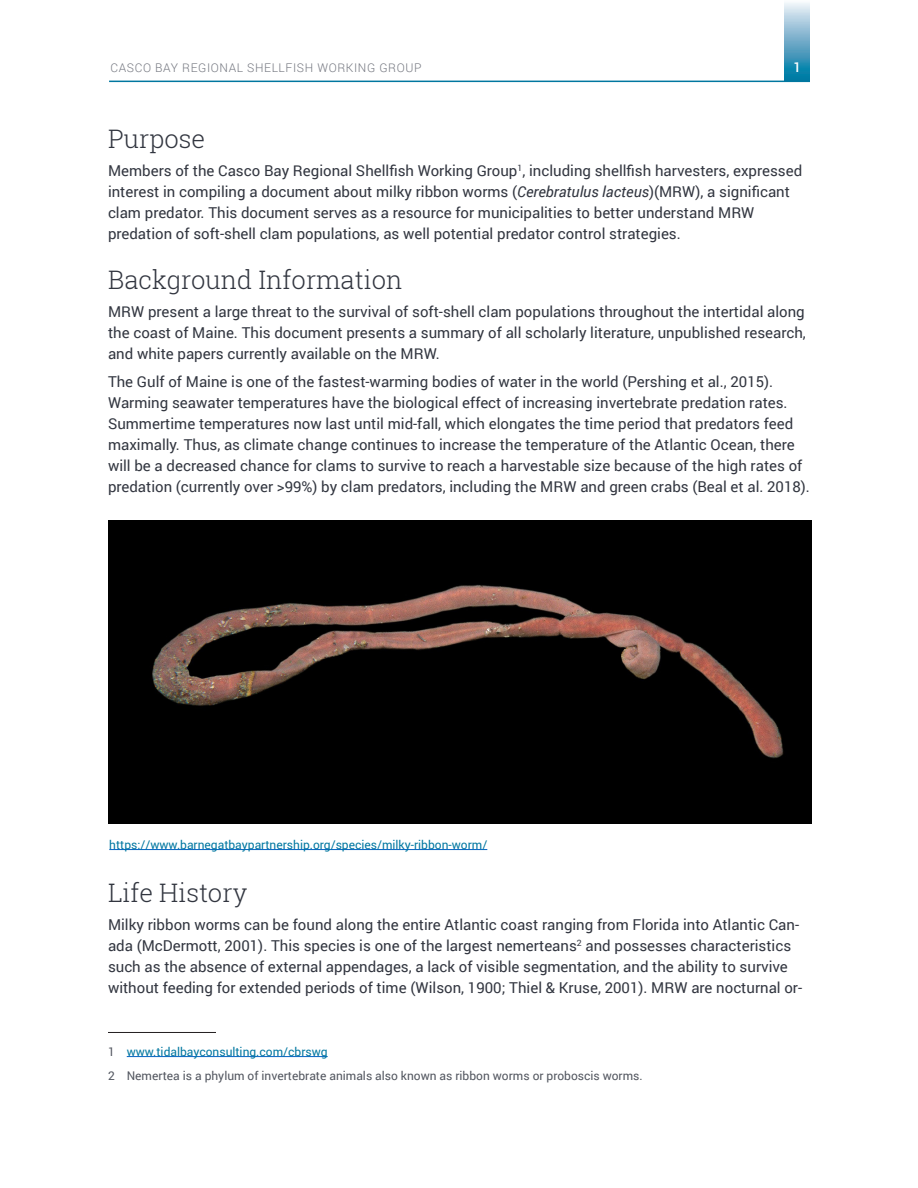
<style>
.page{position:relative;width:918px;height:1188px;background:#fff}
.page>*{position:absolute;margin:0;border:0;box-sizing:border-box;transform-origin:0 0}
.t1{font:300 25.5px "Roboto Slab";color:#323640}
.t2{font:15px/21px "Roboto";color:#323640}
.page_number{font:500 13.5px "Roboto";color:#fff}
.footnote{font:12px "Roboto";color:#0077a0}
.footnote-2{font:12px "Roboto";color:#52565f}
.t3{font:300 12px "Roboto";letter-spacing:.05em;color:#73767f}
.s1{font-style:italic}
.s2{color:#52565f}
</style>
<div class="page">
<div style="left:785px;top:0;width:25px;height:81px;background:linear-gradient(to bottom,#f8f2f9,#00709e)"></div>
<hr style="left:109px;top:81px;width:701px;height:1px;background:#0077a0">
<hr style="left:108px;top:1032px;width:108px;height:1px;background:#231f20">
<hr style="left:127px;top:1056px;width:201px;height:1px;background:#0563c1">
<img style="left:108px;top:521px;width:703px;height:302px">
<hr style="left:109px;top:849px;width:378px;height:1px;background:#0563c1">
<p class="t3" style="left:111px;top:59px;width:312px">CASCO BAY REGIONAL SHELLFISH WORKING GROUP</p>
<p class="page_number" style="left:794px;top:57px;width:9px">1</p>
<p class="t1" style="left:108px;top:121px;width:99px">Purpose</p>
<p class="t2" style="left:108px;top:160px;width:696px">Members of the Casco Bay Regional Shellfish Working Group<sup>1</sup>, including shellfish harvesters, expressed interest in compiling a document about milky ribbon worms (<span class="s1">Cerebratulus lacteus</span>)(MRW), a significant clam predator. This document serves as a resource for municipalities to better understand MRW predation of soft-shell clam populations, as well potential predator control strategies.</p>
<p class="t1" style="left:108px;top:262px;width:296px">Background Information</p>
<p class="t2" style="left:108px;top:301px;width:699px;text-align:justify">MRW present a large threat to the survival of soft-shell clam populations throughout the intertidal along the coast of Maine. This document presents a summary of all scholarly literature, unpublished research, and white papers currently available on the MRW.</p>
<p class="t2" style="left:108px;top:370px;width:704px">The Gulf of Maine is one of the fastest-warming bodies of water in the world (Pershing et al., 2015).<br>Warming seawater temperatures have the biological effect of increasing invertebrate predation rates.<br>Summertime temperatures now last until mid-fall, which elongates the time period that predators feed maximally. Thus, as climate change continues to increase the temperature of the Atlantic Ocean, there will be a decreased chance for clams to survive to reach a harvestable size because of the high rates of predation (currently over &gt;99%) by clam predators, including the MRW and green crabs (Beal et al. 2018).</p>
<p class="footnote" style="left:109px;top:836px;width:380px">https://www.barnegatbaypartnership.org/species/milky-ribbon-worm/</p>
<p class="t1" style="left:108px;top:875px;width:141px">Life History</p>
<p class="t2" style="left:108px;top:913px;width:696px">Milky ribbon worms can be found along the entire Atlantic coast ranging from Florida into Atlantic Can&shy;ada (McDermott, 2001). This species is one of the largest nemerteans<sup>2</sup> and possesses characteristics such as the absence of external appendages, a lack of visible segmentation, and the ability to survive without feeding for extended periods of time (Wilson, 1900; Thiel &amp; Kruse, 2001). MRW are nocturnal or-</p>
<p class="footnote" style="left:108px;top:1043px;width:221px"><span class="s2">1</span> www.tidalbayconsulting.com/cbrswg</p>
<p class="footnote-2" style="left:108px;top:1067px;width:536px">2 Nemertea is a phylum of invertebrate animals also known as ribbon worms or proboscis worms.</p>
</div>
